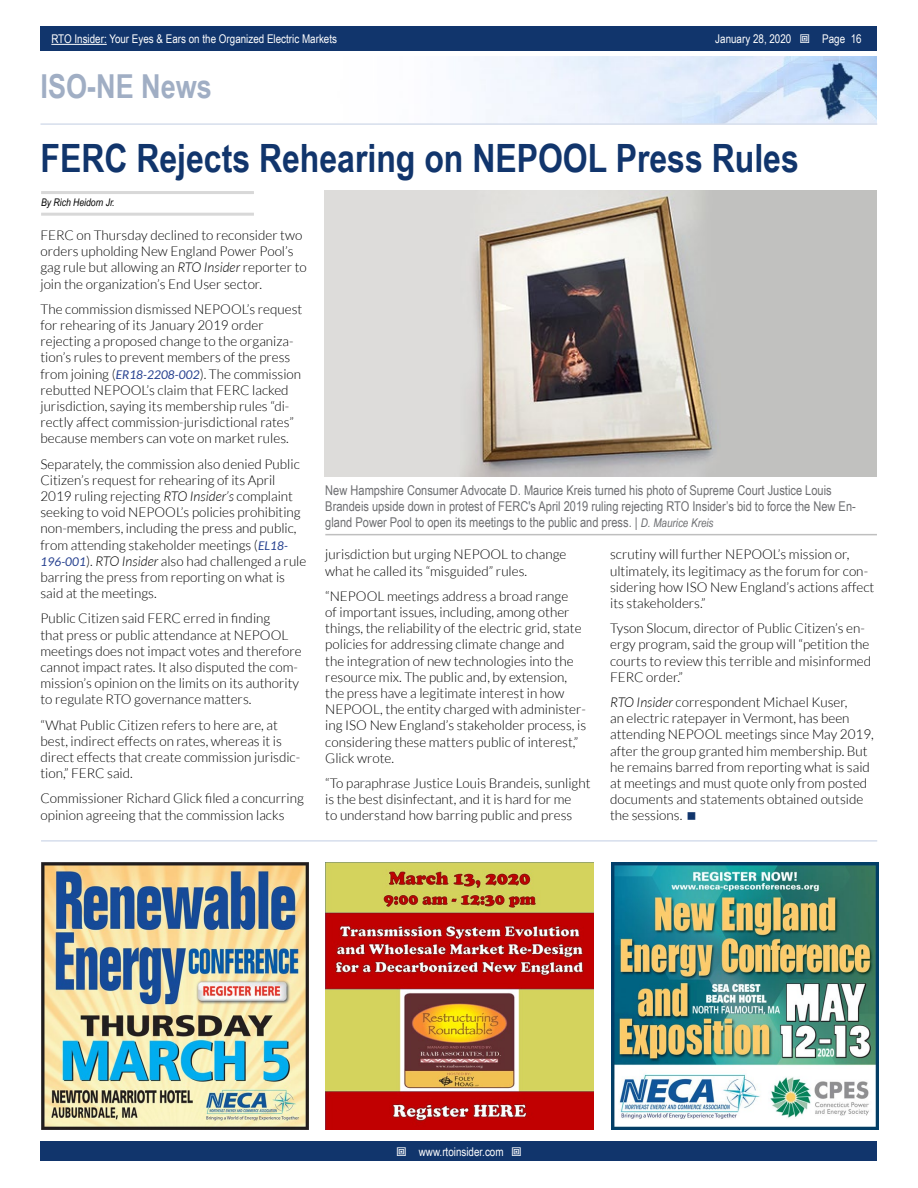
<style>
.page{position:relative;width:918px;height:1188px;background:#fff}
.page>*{position:absolute;margin:0;border:0;box-sizing:border-box;transform-origin:0 0}
.t1{font:700 39px "Arial Narrow";color:#11356c}
.t2{font:700 33px "Arial Narrow";color:#a0aec4}
.t3{font:300 13.5px/16.2px "Lato";color:#000}
.t4{font:13.5px/16.2px "Arial Narrow";color:#6d6e71}
.t5{font:12px "Arial Narrow";color:#fff}
.t6{font:italic 10.5px "Arial Narrow";color:#000}
.s1{font-style:italic}
.s2{font-weight:400;font-style:italic;font-size:12px;color:#25408f}
.s3{font-style:italic;font-size:12px}
</style>
<div class="page">
<div style="left:41px;top:1142px;width:836px;height:19px;background:#11356c"></div>
<div style="left:41px;top:27px;width:836px;height:24px;background:#11356c"></div>
<hr style="left:51px;top:44px;width:56px;height:1px;background:#fff">
<img style="left:474px;top:56px;width:403px;height:67px">
<hr style="left:40px;top:123px;width:837px;height:2px;background:#d6deec">
<hr style="left:41px;top:191px;width:213px;height:3px;background:#d8d8d8">
<hr style="left:41px;top:213px;width:213px;height:3px;background:#d8d8d8">
<hr style="left:325px;top:534px;width:552px;height:1px;background:#bfbfbf">
<img style="left:325px;top:190px;width:552px;height:286px">
<hr style="left:41px;top:840px;width:836px;height:2px;background:#d6deec">
<img style="left:41px;top:863px;width:267px;height:267px">
<img style="left:611px;top:863px;width:268px;height:267px">
<img style="left:326px;top:863px;width:267px;height:267px">
<p class="t5" style="left:51px;top:30px;width:287px">RTO Insider: Your Eyes &amp; Ears on the Organized Electric Markets</p>
<p class="t5" style="left:715px;top:30px;width:78px">January 28, 2020</p>
<p class="t5" style="left:822px;top:30px;width:41px">Page 16</p>
<h2 class="t2" style="left:40px;top:61px;width:173px">ISO-NE News</h2>
<h1 class="t1" style="left:40px;top:129px;width:760px">FERC Rejects Rehearing on NEPOOL Press Rules</h1>
<p class="t6" style="left:41px;top:195px;width:75px">By Rich Heidorn Jr.</p>
<p class="t3" style="left:40px;top:227px;width:268px">FERC on Thursday declined to reconsider two orders upholding New England Power Pool’s gag rule but allowing an <span class="s1">RTO Insider</span> reporter to join the organization’s End User sector.</p>
<p class="t3" style="left:41px;top:301px;width:263px">The commission dismissed NEPOOL’s request for rehearing of its January 2019 order rejecting a proposed change to the organiza&shy;tion’s rules to prevent members of the press from joining (<span class="s2">ER18-2208-002</span>). The commission rebutted NEPOOL’s claim that FERC lacked jurisdiction, saying its membership rules “di&shy;rectly affect commission-jurisdictional rates” because members can vote on market rules.</p>
<p class="t3" style="left:40px;top:456px;width:267px">Separately, the commission also denied Public Citizen’s request for rehearing of its April 2019 ruling rejecting <span class="s1">RTO Insider’s</span> complaint seeking to void NEPOOL’s policies prohibiting non-members, including the press and public, from attending stakeholder meetings (<span class="s2">EL18- 196-001</span>). <span class="s1">RTO Insider</span> also had challenged a rule barring the press from reporting on what is said at the meetings.</p>
<p class="t3" style="left:40px;top:610px;width:263px">Public Citizen said FERC erred in finding<br>that press or public attendance at NEPOOL meetings does not impact votes and therefore cannot impact rates. It also disputed the com&shy;mission’s opinion on the limits on its authority to regulate RTO governance matters.</p>
<p class="t3" style="left:40px;top:717px;width:261px">“What Public Citizen refers to here are, at best, indirect effects on rates, whereas it is direct effects that create commission jurisdic&shy;tion,” FERC said.</p>
<p class="t3" style="left:40px;top:790px;width:265px">Commissioner Richard Glick filed a concurring opinion agreeing that the commission lacks</p>
<p class="t4" style="left:325px;top:481px;width:532px">New Hampshire Consumer Advocate D. Maurice Kreis turned his photo of Supreme Court Justice Louis<br>Brandeis upside down in protest of FERC's April 2019 ruling rejecting RTO Insider’s bid to force the New En&shy;gland Power Pool to open its meetings to the public and press. | <span class="s3">D. Maurice Kreis</span></p>
<p class="t3" style="left:325px;top:546px;width:243px">jurisdiction but urging NEPOOL to change what he called its “misguided” rules.</p>
<p class="t3" style="left:325px;top:588px;width:262px">“NEPOOL meetings address a broad range<br>of important issues, including, among other things, the reliability of the electric grid, state policies for addressing climate change and the integration of new technologies into the resource mix. The public and, by extension, the press have a legitimate interest in how NEPOOL, the entity charged with administer&shy;ing ISO New England’s stakeholder process, is considering these matters public of interest,” Glick wrote.</p>
<p class="t3" style="left:325px;top:775px;width:267px">“To paraphrase Justice Louis Brandeis, sunlight is the best disinfectant, and it is hard for me<br>to understand how barring public and press</p>
<p class="t3" style="left:610px;top:546px;width:266px">scrutiny will further NEPOOL’s mission or, ultimately, its legitimacy as the forum for con&shy;sidering how ISO New England’s actions affect its stakeholders.”</p>
<p class="t3" style="left:610px;top:620px;width:262px">Tyson Slocum, director of Public Citizen’s en&shy;ergy program, said the group will “petition the courts to review this terrible and misinformed FERC order.”</p>
<p class="t3" style="left:610px;top:694px;width:265px"><span class="s1">RTO Insider</span> correspondent Michael Kuser,<br>an electric ratepayer in Vermont, has been attending NEPOOL meetings since May 2019, after the group granted him membership. But he remains barred from reporting what is said at meetings and must quote only from posted documents and statements obtained outside the sessions.</p>
<p class="t5" style="left:419px;top:1143px;width:86px">www.rtoinsider.com</p>
</div>
